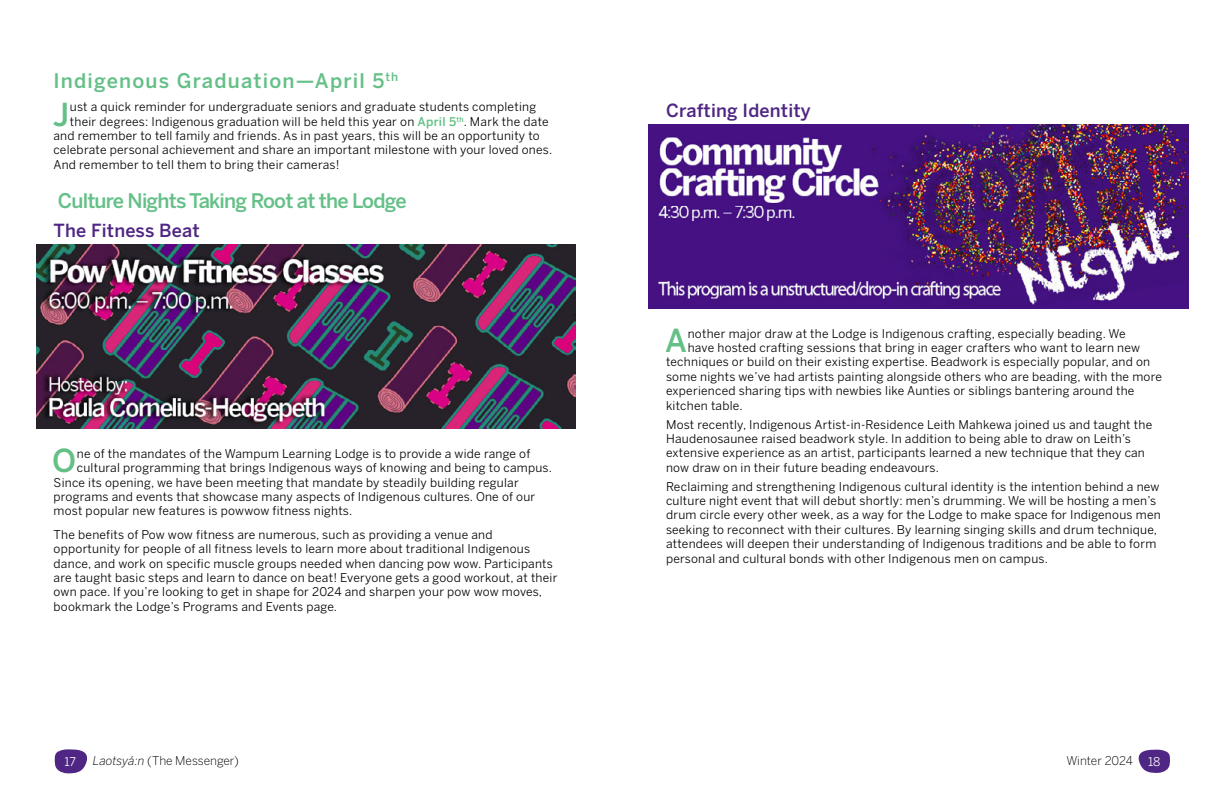
<style>
.page{position:relative;width:1224px;height:792px;background:#fff}
.page>*{position:absolute;margin:0;border:0;box-sizing:border-box;transform-origin:0 0}
.t1{font:500 31.5px "Benton Sans";color:#64c087}
.t2{font:500 20px "Benton Sans";letter-spacing:-.04em;color:#64c087}
.t3{font:500 20px "Benton Sans";letter-spacing:.06em;color:#64c087}
.t4{font:500 18px "Benton Sans";letter-spacing:.01em;color:#4f2683}
.t5{font:12px/14.4px "Benton Sans";letter-spacing:.02em;color:#000}
.t6{font:300 12px "Benton Sans";letter-spacing:-.005em;color:#000}
.t7{font:12px "Benton Sans";color:#fff}
.s1{font-weight:500;color:#64c087}
.s2{font-style:italic}
</style>
<div class="page">
<svg style="left:1138px;top:750px;width:32px;height:23px"></svg>
<svg style="left:54px;top:749px;width:34px;height:25px"></svg>
<img style="left:648px;top:125px;width:540px;height:184px">
<img style="left:36px;top:245px;width:540px;height:184px">
<h2 class="t3" style="left:53px;top:69px;width:346px">Indigenous Graduation—April 5<sup>th</sup></h2>
<h1 class="t1" style="left:53px;top:95px;width:18px">J</h1>
<p class="t5" style="left:70px;top:99px;width:468px">ust a quick reminder for undergraduate seniors and graduate students completing</p>
<p class="t5" style="left:70px;top:114px;width:480px">their degrees: Indigenous graduation will be held this year on <span class="s1">April 5</span><sup>th</sup>. Mark the date</p>
<p class="t5" style="left:53px;top:128px;width:488px">and remember to tell family and friends. As in past years, this will be an opportunity to</p>
<p class="t5" style="left:53px;top:143px;width:500px">celebrate personal achievement and share an important milestone with your loved ones.</p>
<p class="t5" style="left:53px;top:157px;width:288px">And remember to tell them to bring their cameras!</p>
<h2 class="t2" style="left:58px;top:189px;width:350px">Culture Nights Taking Root at the Lodge</h2>
<h3 class="t4" style="left:54px;top:220px;width:148px">The Fitness Beat</h3>
<h1 class="t1" style="left:52px;top:442px;width:26px">O</h1>
<p class="t5" style="left:77px;top:446px;width:455px">ne of the mandates of the Wampum Learning Lodge is to provide a wide range of</p>
<p class="t5" style="left:77px;top:461px;width:477px">cultural programming that brings Indigenous ways of knowing and being to campus.</p>
<p class="t5" style="left:54px;top:475px;width:467px">Since its opening, we have been meeting that mandate by steadily building regular</p>
<p class="t5" style="left:54px;top:489px;width:483px">programs and events that showcase many aspects of Indigenous cultures. One of our</p>
<p class="t5" style="left:54px;top:504px;width:300px">most popular new features is powwow fitness nights.</p>
<p class="t5" style="left:54px;top:527px;width:505px">The benefits of Pow wow fitness are numerous, such as providing a venue and opportunity for people of all fitness levels to learn more about traditional Indigenous dance, and work on specific muscle groups needed when dancing pow wow. Participants are taught basic steps and learn to dance on beat! Everyone gets a good workout, at their own pace. If you’re looking to get in shape for 2024 and sharpen your pow wow moves, bookmark the Lodge’s Programs and Events page.</p>
<h3 class="t4" style="left:666px;top:100px;width:146px">Crafting Identity</h3>
<h1 class="t1" style="left:665px;top:322px;width:23px">A</h1>
<p class="t5" style="left:688px;top:326px;width:439px">nother major draw at the Lodge is Indigenous crafting, especially beading. We</p>
<p class="t5" style="left:688px;top:340px;width:454px">have hosted crafting sessions that bring in eager crafters who want to learn new</p>
<p class="t5" style="left:666px;top:355px;width:486px">techniques or build on their existing expertise. Beadwork is especially popular, and on</p>
<p class="t5" style="left:666px;top:369px;width:497px">some nights we’ve had artists painting alongside others who are beading, with the more</p>
<p class="t5" style="left:666px;top:384px;width:470px">experienced sharing tips with newbies like Aunties or siblings bantering around the</p>
<p class="t5" style="left:666px;top:398px;width:78px">kitchen table.</p>
<p class="t5" style="left:666px;top:417px;width:488px">Most recently, Indigenous Artist-in-Residence Leith Mahkewa joined us and taught the Haudenosaunee raised beadwork style. In addition to being able to draw on Leith’s extensive experience as an artist, participants learned a new technique that they can now draw on in their future beading endeavours.</p>
<p class="t5" style="left:666px;top:479px;width:496px">Reclaiming and strengthening Indigenous cultural identity is the intention behind a new culture night event that will debut shortly: men’s drumming. We will be hosting a men’s drum circle every other week, as a way for the Lodge to make space for Indigenous men seeking to reconnect with their cultures. By learning singing skills and drum technique, attendees will deepen their understanding of Indigenous traditions and be able to form personal and cultural bonds with other Indigenous men on campus.</p>
<p class="t7" style="left:65px;top:754px;width:13px">17</p>
<p class="t6" style="left:93px;top:754px;width:148px"><span class="s2">Laotsyá:n</span> (The Messenger)</p>
<p class="t6" style="left:1066px;top:754px;width:68px">Winter 2024</p>
<p class="t7" style="left:1148px;top:754px;width:14px">18</p>
</div>
